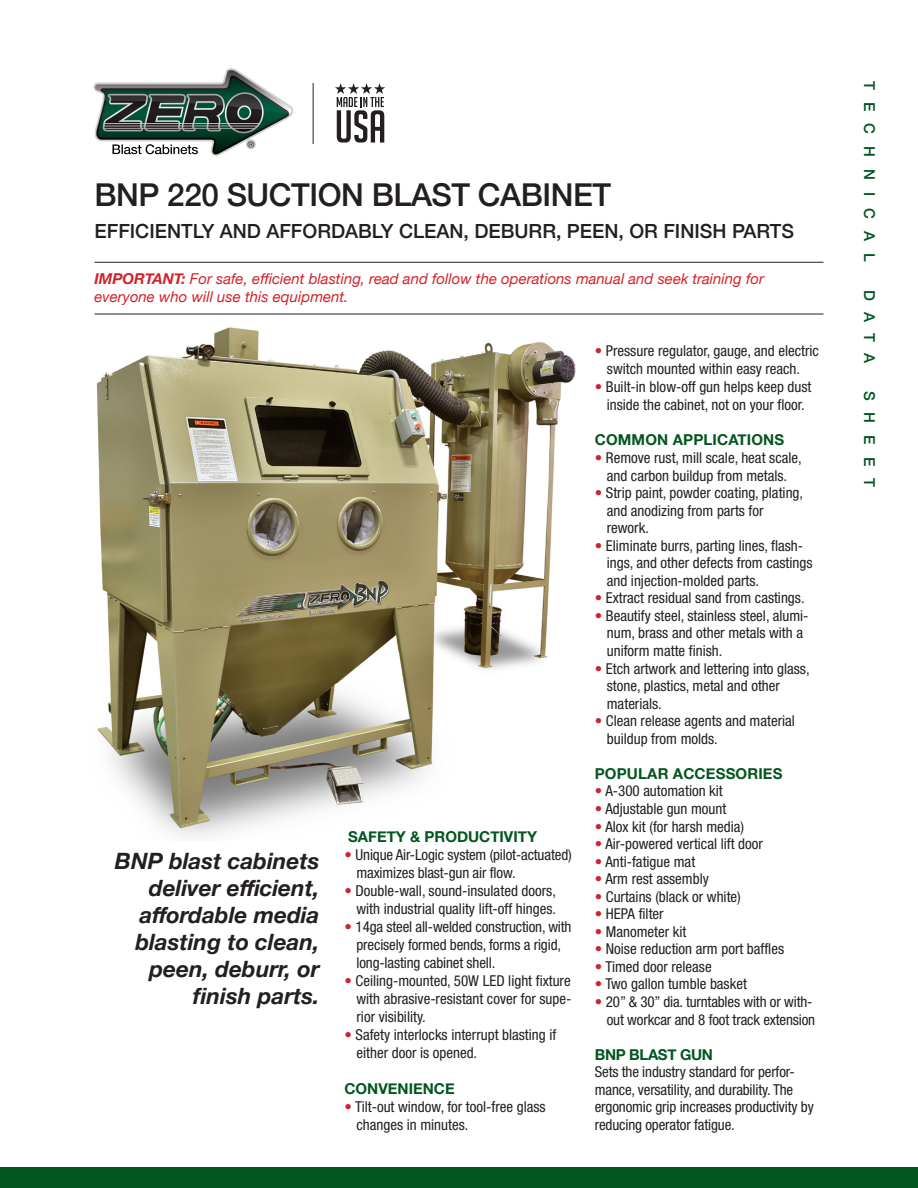
<style>
.page{position:relative;width:918px;height:1188px;background:#fff}
.page>*{position:absolute;margin:0;border:0;box-sizing:border-box;transform-origin:0 0}
.t1{font:500 31.5px "Helvetica Neue";letter-spacing:-.015em;color:#231f20}
.t2{font:italic 700 22.5px/27px "Helvetica Neue";color:#231f20;text-align:right}
.t3{font:500 19.5px "Helvetica Neue";color:#231f20}
.t4{font:condensed 15px/17.5px "Helvetica Neue";color:#231f20}
.t5{font:italic 15px/18px "Helvetica Neue";color:#d1232a}
.t6{font:700 15px "Helvetica Neue";color:#03561f}
.t7{font:500 15px "Helvetica Neue";letter-spacing:.8em;color:#03561f}
.t8{font:700 15px "Helvetica Neue";letter-spacing:-.025em;color:#03561f}
.s1{font-weight:700}
.s2{color:#d1232a}
</style>
<div class="page">
<img style="left:96px;top:327px;width:480px;height:510px">
<img style="left:93px;top:68px;width:200px;height:88px">
<hr style="left:313px;top:83px;width:1px;height:61px;background:#231f20">
<svg style="left:335px;top:83px;width:50px;height:60px"></svg>
<hr style="left:94px;top:262px;width:730px;height:1px;background:#231f20">
<hr style="left:94px;top:314px;width:730px;height:1px;background:#231f20">
<div style="left:0;top:1167px;width:918px;height:21px;background:#03561f"></div>
<p class="t1" style="left:94px;top:169px;width:518px">BNP 220 SUCTION BLAST CABINET</p>
<p class="t3" style="left:94px;top:216px;width:701px">EFFICIENTLY AND AFFORDABLY CLEAN, DEBURR, PEEN, OR FINISH PARTS</p>
<p class="t5" style="left:94px;top:271px;width:671px"><span class="s1">IMPORTANT:</span> For safe, efficient blasting, read and follow the operations manual and seek training for everyone who will use this equipment.</p>
<p class="t2" style="left:115px;top:848px;width:206px">BNP blast cabinets deliver efficient, affordable media blasting to clean, peen, deburr, or finish parts.</p>
<p class="t6" style="left:348px;top:825px;width:190px">SAFETY &amp; PRODUCTIVITY</p>
<p class="t4" style="left:357px;top:846px;width:217px;line-height:18px;text-indent:-12px"><span class="s2">•</span> Unique Air-Logic system (pilot-actuated) maximizes blast-gun air flow.</p>
<p class="t4" style="left:345px;top:882px;width:213px;line-height:18px;text-align:right"><span class="s2">•</span> Double-wall, sound-insulated doors, with industrial quality lift-off hinges.</p>
<p class="t4" style="left:357px;top:918px;width:217px;line-height:18px;text-indent:-12px"><span class="s2">•</span> 14ga steel all-welded construction, with precisely formed bends, forms a rigid, long-lasting cabinet shell.</p>
<p class="t4" style="left:357px;top:972px;width:216px;line-height:18px;text-align:justify;text-indent:-12px"><span class="s2">•</span> Ceiling-mounted, 50W LED light fixture with abrasive-resistant cover for supe&shy;rior visibility.</p>
<p class="t4" style="left:357px;top:1026px;width:201px;line-height:18px;text-indent:-12px"><span class="s2">•</span> Safety interlocks interrupt blasting if either door is opened.</p>
<p class="t6" style="left:345px;top:1077px;width:112px">CONVENIENCE</p>
<p class="t4" style="left:357px;top:1098px;width:191px;line-height:18px;text-indent:-12px"><span class="s2">•</span> Tilt-out window, for tool-free glass changes in minutes.</p>
<p class="t4" style="left:595px;top:342px;width:226px;line-height:18px;text-align:center"><span class="s2">•</span> Pressure regulator, gauge, and electric switch mounted within easy reach.</p>
<p class="t4" style="left:595px;top:378px;width:218px;line-height:18px;text-align:center"><span class="s2">•</span> Built-in blow-off gun helps keep dust inside the cabinet, not on your floor.</p>
<p class="t6" style="left:595px;top:428px;width:191px">COMMON APPLICATIONS</p>
<p class="t4" style="left:595px;top:449px;width:208px;text-align:center"><span class="s2">•</span> Remove rust, mill scale, heat scale, and carbon buildup from metals.</p>
<p class="t4" style="left:607px;top:484px;width:198px;text-indent:-12px"><span class="s2">•</span> Strip paint, powder coating, plating, and anodizing from parts for rework.</p>
<p class="t4" style="left:607px;top:537px;width:207px;text-indent:-12px"><span class="s2">•</span> Eliminate burrs, parting lines, flash&shy;ings, and other defects from castings and injection-molded parts.</p>
<p class="t4" style="left:595px;top:589px;width:211px"><span class="s2">•</span> Extract residual sand from castings.</p>
<p class="t4" style="left:607px;top:607px;width:203px;text-indent:-12px"><span class="s2">•</span> Beautify steel, stainless steel, alumi&shy;num, brass and other metals with a uniform matte finish.</p>
<p class="t4" style="left:607px;top:659px;width:204px;text-indent:-12px"><span class="s2">•</span> Etch artwork and lettering into glass, stone, plastics, metal and other materials.</p>
<p class="t4" style="left:607px;top:712px;width:190px;text-indent:-12px"><span class="s2">•</span> Clean release agents and material buildup from molds.</p>
<p class="t6" style="left:595px;top:762px;width:189px">POPULAR ACCESSORIES</p>
<p class="t4" style="left:595px;top:782px;width:130px"><span class="s2">•</span> A-300 automation kit</p>
<p class="t4" style="left:595px;top:800px;width:133px"><span class="s2">•</span> Adjustable gun mount</p>
<p class="t4" style="left:595px;top:817px;width:151px"><span class="s2">•</span> Alox kit (for harsh media)</p>
<p class="t4" style="left:595px;top:835px;width:170px"><span class="s2">•</span> Air-powered vertical lift door</p>
<p class="t4" style="left:595px;top:852px;width:102px"><span class="s2">•</span> Anti-fatigue mat</p>
<p class="t4" style="left:595px;top:870px;width:116px"><span class="s2">•</span> Arm rest assembly</p>
<p class="t4" style="left:595px;top:888px;width:148px"><span class="s2">•</span> Curtains (black or white)</p>
<p class="t4" style="left:595px;top:905px;width:70px"><span class="s2">•</span> HEPA filter</p>
<p class="t4" style="left:595px;top:923px;width:93px"><span class="s2">•</span> Manometer kit</p>
<p class="t4" style="left:595px;top:940px;width:191px"><span class="s2">•</span> Noise reduction arm port baffles</p>
<p class="t4" style="left:595px;top:958px;width:118px"><span class="s2">•</span> Timed door release</p>
<p class="t4" style="left:595px;top:975px;width:154px"><span class="s2">•</span> Two gallon tumble basket</p>
<p class="t4" style="left:595px;top:993px;width:222px;text-align:right"><span class="s2">•</span> 20” &amp; 30” dia. turntables with or with&shy;out workcar and 8 foot track extension</p>
<p class="t8" style="left:595px;top:1043px;width:120px">BNP BLAST GUN</p>
<p class="t4" style="left:595px;top:1063px;width:220px">Sets the industry standard for perfor&shy;mance, versatility, and durability. The ergonomic grip increases productivity by reducing operator fatigue.</p>
<p class="t7" style="left:882px;top:81px;width:182px;rotate:90deg">TECHNICAL</p>
<p class="t7" style="left:882px;top:290px;width:75px;rotate:90deg">DATA</p>
<p class="t7" style="left:882px;top:391px;width:98px;rotate:90deg">SHEET</p>
</div>
